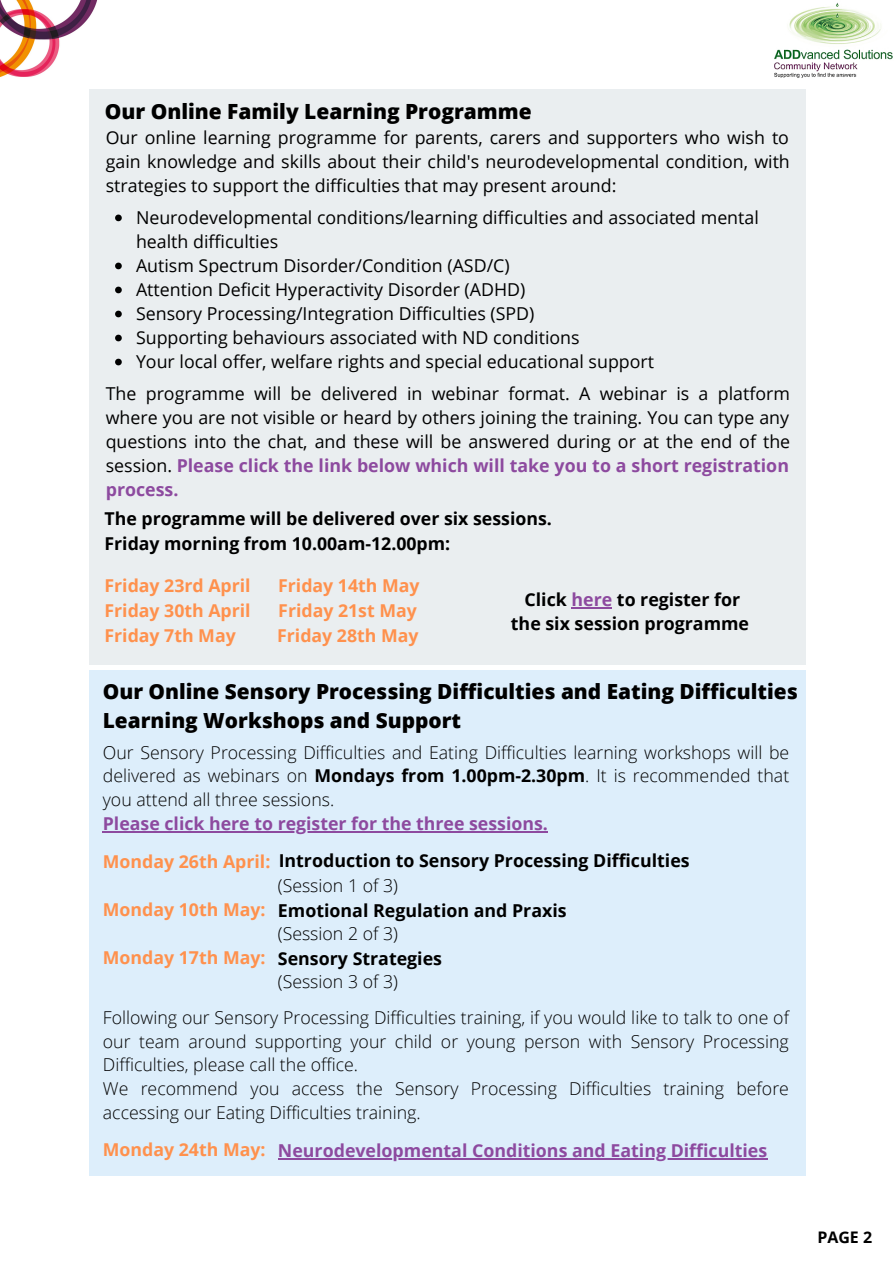
<style>
.page{position:relative;width:894px;height:1264px;background:#fff}
.page>*{position:absolute;margin:0;border:0;box-sizing:border-box;transform-origin:0 0}
.t1{font:800 20.85px/29px "Open Sans";color:#000}
.t2{font:17.85px/24px "Open Sans";color:#000;text-align:justify}
.t3{font:700 17.85px/24px "Open Sans";color:#000;text-align:center}
.t4{font:700 17.85px "Open Sans";color:#8d4a9f}
.t5{font:300 17.7px/23.9px "Open Sans";color:#000;text-align:justify}
.t6{font:700 17.7px "Open Sans";color:#ff914d}
.t7{font:700 17.7px "Open Sans";color:#000}
.t8{font:700 17.7px "Open Sans";color:#8d4a9f}
.t9{font:700 15.9px "Open Sans";color:#000}
.s1{font-weight:700;color:#8d4a9f}
.s2{color:#8d4a9f}
.s3{font-weight:700}
</style>
<div class="page">
<img style="left:0;top:0;width:98px;height:77px">
<div style="left:89px;top:89px;width:716px;height:575px;background:#eaeef0"></div>
<svg style="left:115px;top:214px;width:7px;height:7px"></svg>
<svg style="left:115px;top:262px;width:7px;height:7px"></svg>
<svg style="left:115px;top:286px;width:7px;height:7px"></svg>
<svg style="left:115px;top:311px;width:7px;height:6px"></svg>
<svg style="left:115px;top:335px;width:7px;height:6px"></svg>
<svg style="left:115px;top:359px;width:7px;height:6px"></svg>
<img style="left:774px;top:2px;width:119px;height:76px">
<hr style="left:571px;top:607px;width:41px;height:1px;background:#8d4a9f">
<div style="left:89px;top:670px;width:716px;height:506px;background:#ddeefb"></div>
<hr style="left:103px;top:831px;width:444px;height:1px;background:#8d4a9f">
<hr style="left:278px;top:1158px;width:489px;height:1px;background:#8d4a9f">
<p class="t1" style="left:105px;top:96px;width:428px">Our Online Family Learning Programme</p>
<p class="t2" style="left:106px;top:125px;width:685px">Our online learning programme for parents, carers and supporters who wish to gain knowledge and skills about their child's neurodevelopmental condition, with strategies to support the difficulties that may present around:</p>
<p class="t2" style="left:136px;top:205px;width:624px">Neurodevelopmental conditions/learning difficulties and associated mental health difficulties</p>
<p class="t2" style="left:136px;top:253px;width:375px">Autism Spectrum Disorder/Condition (ASD/C)</p>
<p class="t2" style="left:136px;top:277px;width:391px">Attention Deficit Hyperactivity Disorder (ADHD)</p>
<p class="t2" style="left:136px;top:301px;width:400px">Sensory Processing/Integration Difficulties (SPD)</p>
<p class="t2" style="left:136px;top:325px;width:445px">Supporting behaviours associated with ND conditions</p>
<p class="t2" style="left:136px;top:349px;width:519px">Your local offer, welfare rights and special educational support</p>
<p class="t2" style="left:106px;top:381px;width:685px">The programme will be delivered in webinar format. A webinar is a platform where you are not visible or heard by others joining the training. You can type any questions into the chat, and these will be answered during or at the end of the session. <span class="s1">Please click the link below which will take you to a short registration process.</span></p>
<p class="t7" style="left:104px;top:506px;width:448px">The programme will be delivered over six sessions.</p>
<p class="t7" style="left:104px;top:530px;width:347px">Friday morning from 10.00am-12.00pm:</p>
<p class="t6" style="left:104px;top:573px;width:147px">Friday 23rd April</p>
<p class="t6" style="left:278px;top:573px;width:143px">Friday 14th May</p>
<p class="t6" style="left:104px;top:598px;width:148px">Friday 30th April</p>
<p class="t6" style="left:278px;top:598px;width:140px">Friday 21st May</p>
<p class="t6" style="left:104px;top:623px;width:133px">Friday 7th May</p>
<p class="t6" style="left:277px;top:623px;width:143px">Friday 28th May</p>
<p class="t3" style="left:510px;top:587px;width:240px">Click <span class="s2">here</span> to register for the six session programme</p>
<p class="t1" style="left:103px;top:676px;width:696px">Our Online Sensory Processing Difficulties and Eating Difficulties<br>Learning Workshops and Support</p>
<p class="t5" style="left:103px;top:739px;width:687px">Our Sensory Processing Difficulties and Eating Difficulties learning workshops will be delivered as webinars on <span class="s3">Mondays from 1.00pm-2.30pm</span>. It is recommended that you attend all three sessions.</p>
<p class="t8" style="left:103px;top:811px;width:446px">Please click here to register for the three sessions.</p>
<p class="t6" style="left:103px;top:849px;width:169px">Monday 26th April:</p>
<p class="t5" style="left:278px;top:873px;width:122px">(Session 1 of 3)</p>
<p class="t6" style="left:103px;top:897px;width:164px">Monday 10th May:</p>
<p class="t5" style="left:278px;top:921px;width:122px">(Session 2 of 3)</p>
<p class="t6" style="left:103px;top:944px;width:164px">Monday 17th May:</p>
<p class="t5" style="left:278px;top:968px;width:122px">(Session 3 of 3)</p>
<p class="t5" style="left:103px;top:1004px;width:687px">Following our Sensory Processing Difficulties training, if you would like to talk to one of our team around supporting your child or young person with Sensory Processing Difficulties, please call the office.</p>
<p class="t5" style="left:103px;top:1076px;width:687px">We recommend you access the Sensory Processing Difficulties training before accessing our Eating Difficulties training.</p>
<p class="t6" style="left:103px;top:1137px;width:164px">Monday 24th May:</p>
<p class="t3" style="left:278px;top:847px;width:412px">Introduction to Sensory Processing Difficulties</p>
<p class="t3" style="left:278px;top:897px;width:290px">Emotional Regulation and Praxis</p>
<p class="t3" style="left:278px;top:945px;width:165px">Sensory Strategies</p>
<p class="t4" style="left:278px;top:1138px;width:490px">Neurodevelopmental Conditions and Eating Difficulties</p>
<p class="t9" style="left:817px;top:1225px;width:56px">PAGE 2</p>
</div>
